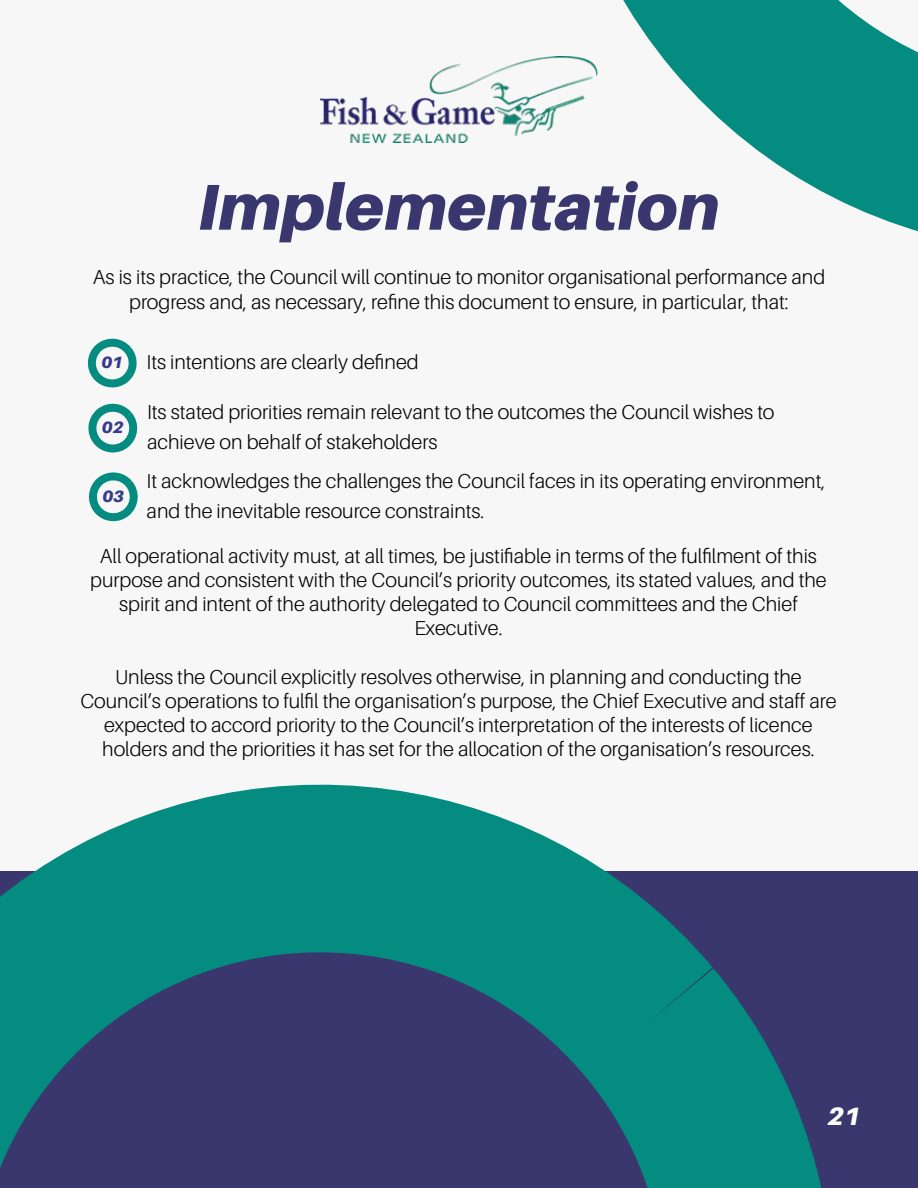
<style>
.page{position:relative;width:918px;height:1188px;background:#f7f7f7}
.page>*{position:absolute;margin:0;border:0;box-sizing:border-box;transform-origin:0 0}
.t1{font:italic 900 64.8px "Aileron";color:#3a366e}
.t2{font:italic 900 25.2px "Aileron";color:#fff}
.t3{font:300 20.1px/24.2px "Aileron";color:#000;text-align:center}
.t4{font:italic 900 16.5px "Aileron";color:#373b8c}
</style>
<div class="page">
<div style="left:885px;top:872px;width:33px;height:316px;background:#3a376e"></div>
<img style="left:320px;top:98px;width:28px;height:27px">
<svg style="left:87px;top:338px;width:51px;height:184px"></svg>
<svg style="left:0;top:784px;width:885px;height:404px;background:#387385"></svg>
<svg style="left:348px;top:0;width:570px;height:232px"></svg>
<h1 class="t1" style="left:198px;top:169px;width:523px">Implementation</h1>
<p class="t3" style="left:93px;top:266px;width:734px">As is its practice, the Council will continue to monitor organisational performance and progress and, as necessary, refine this document to ensure, in particular, that:</p>
<p class="t4" style="left:101px;top:353px;width:23px">01</p>
<p class="t3" style="left:147px;top:350px;width:274px">Its intentions are clearly defined</p>
<p class="t3" style="left:147px;top:397px;width:629px;line-height:30.3px;text-align:left">Its stated priorities remain relevant to the outcomes the Council wishes to achieve on behalf of stakeholders</p>
<p class="t3" style="left:147px;top:466px;width:680px;line-height:30.3px;text-align:left">It acknowledges the challenges the Council faces in its operating environment, and the inevitable resource constraints.</p>
<p class="t3" style="left:90px;top:544px;width:738px">All operational activity must, at all times, be justifiable in terms of the fulfilment of this purpose and consistent with the Council’s priority outcomes, its stated values, and the spirit and intent of the authority delegated to Council committees and the Chief Executive.</p>
<p class="t3" style="left:80px;top:665px;width:758px">Unless the Council explicitly resolves otherwise, in planning and conducting the Council’s operations to fulfil the organisation’s purpose, the Chief Executive and staff are expected to accord priority to the Council’s interpretation of the interests of licence holders and the priorities it has set for the allocation of the organisation’s resources.</p>
<p class="t4" style="left:102px;top:418px;width:23px">02</p>
<p class="t4" style="left:102px;top:486px;width:23px">03</p>
<p class="t2" style="left:828px;top:1102px;width:35px">21</p>
</div>
